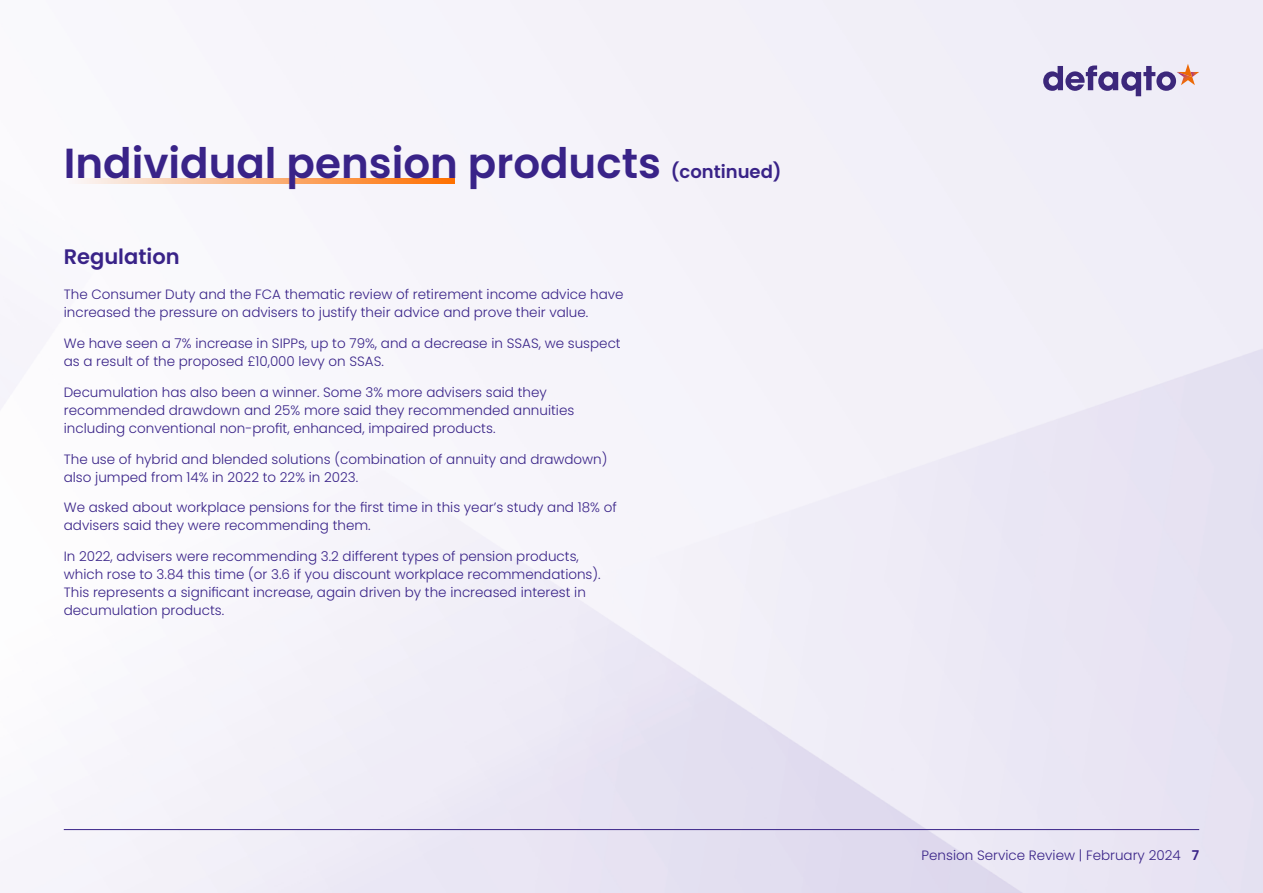
<style>
.page{position:relative;width:1263px;height:893px;background:#fff}
.page>*{position:absolute;margin:0;border:0;box-sizing:border-box;transform-origin:0 0}
.t1{font:600 42px "Poppins";color:#392388}
.t2{font:600 21px "Poppins";color:#392388}
.t3{font:600 18px "Poppins";color:#392388}
.t4{font:300 13.5px/18px "Poppins";color:#392388}
.s1{font-weight:600}
</style>
<div class="page">
<svg style="left:1043px;top:64px;width:156px;height:32px;background:#b2a6c6"></svg>
<hr style="left:64px;top:829px;width:1135px;height:1px;background:#392388">
<svg style="left:68px;top:178px;width:387px;height:6px;background:#fbb37c"></svg>
<h1 class="t1" style="left:64px;top:139px;width:599px">Individual pension products</h1>
<h3 class="t3" style="left:671px;top:162px;width:112px">(continued)</h3>
<h2 class="t2" style="left:64px;top:245px;width:117px">Regulation</h2>
<p class="t4" style="left:64px;top:286px;width:561px">The Consumer Duty and the FCA thematic review of retirement income advice have increased the pressure on advisers to justify their advice and prove their value.</p>
<p class="t4" style="left:64px;top:335px;width:558px">We have seen a 7% increase in SIPPs, up to 79%, and a decrease in SSAS, we suspect as a result of the proposed £10,000 levy on SSAS.</p>
<p class="t4" style="left:64px;top:383px;width:512px">Decumulation has also been a winner. Some 3% more advisers said they recommended drawdown and 25% more said they recommended annuities including conventional non-profit, enhanced, impaired products.</p>
<p class="t4" style="left:64px;top:450px;width:545px">The use of hybrid and blended solutions (combination of annuity and drawdown) also jumped from 14% in 2022 to 22% in 2023.</p>
<p class="t4" style="left:64px;top:499px;width:554px">We asked about workplace pensions for the first time in this year’s study and 18% of advisers said they were recommending them.</p>
<p class="t4" style="left:64px;top:548px;width:538px">In 2022, advisers were recommending 3.2 different types of pension products, which rose to 3.84 this time (or 3.6 if you discount workplace recommendations).<br>This represents a significant increase, again driven by the increased interest in decumulation products.</p>
<p class="t4" style="left:921px;top:847px;width:279px">Pension Service Review | February 2024 <span class="s1">7</span></p>
</div>
